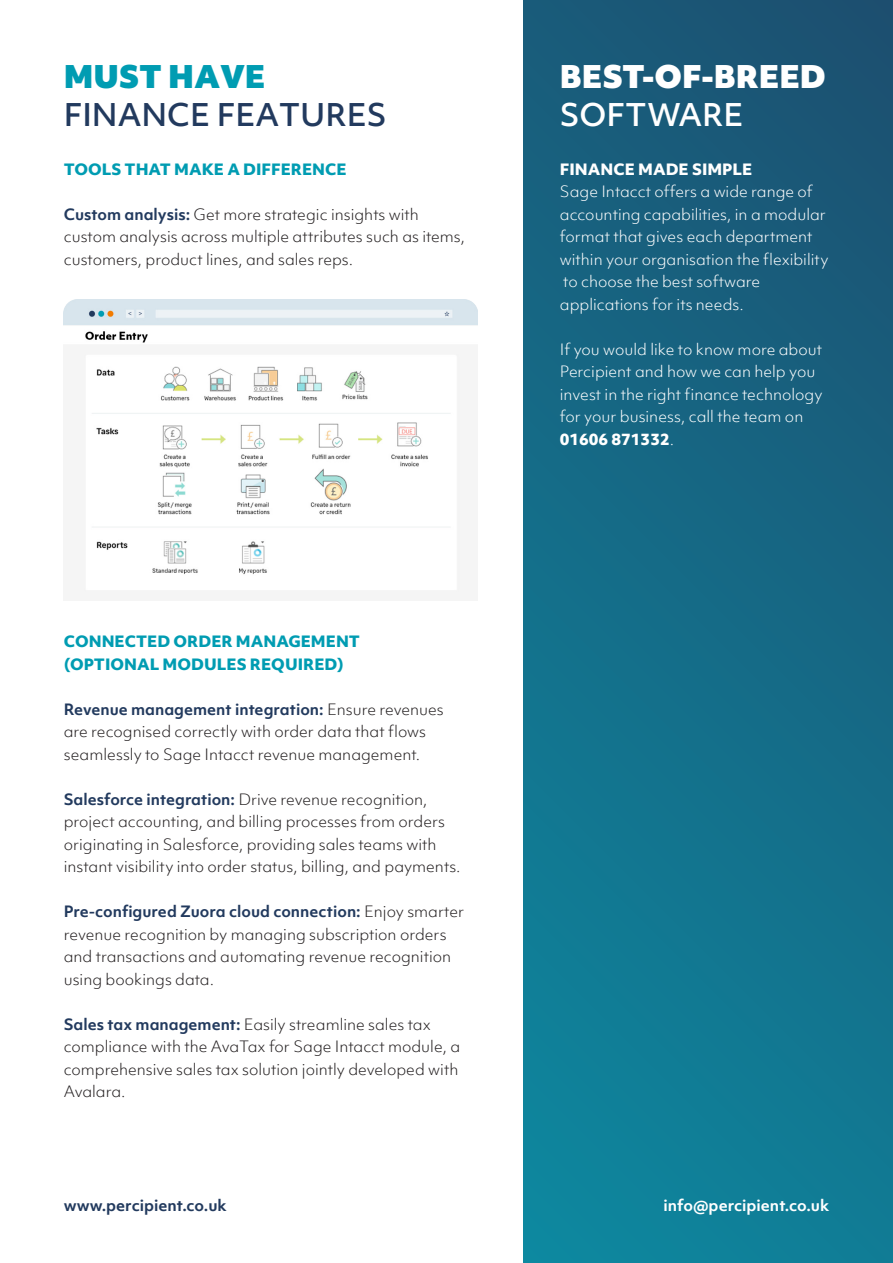
<style>
.page{position:relative;width:893px;height:1263px;background:#fff}
.page>*{position:absolute;margin:0;border:0;box-sizing:border-box;transform-origin:0 0}
.Percipient_Heading{font:500 30px/37.5px "Objektiv Mk 1";color:#223a5e}
.Percipient_Heading-2{font:900 30px/37.5px "Objektiv Mk 1";color:#fff}
.t1{font:300 15px/22.5px "Objektiv Mk 1";color:#231f20}
.Percipient_Body_Copy{font:300 15px/22.5px "Objektiv Mk 1";color:#fff}
.t2{font:800 15px "Objektiv Mk 1";color:#009cb2}
.t3{font:700 15px "Objektiv Mk 1";color:#fff}
.t4{font:700 15px "Objektiv Mk 1";color:#223a5e}
.Percipient_Subtitle_White{font:800 15px "Objektiv Mk 1";color:#fff}
.s1{font-weight:900;color:#009cb2}
.s2{font-weight:700;color:#223a5e}
.s3{font-weight:500}
.s4{font-weight:800}
</style>
<div class="page">
<div style="left:523px;top:0;width:370px;height:1263px;background:linear-gradient(to bottom,#1b5574,#0f839b)"></div>
<img style="left:64px;top:299px;width:414px;height:293px">
<p class="Percipient_Heading" style="left:64px;top:58px;width:325px"><span class="s1">MUST HAVE<br></span>FINANCE FEATURES</p>
<p class="t2" style="left:64px;top:158px;width:284px">TOOLS THAT MAKE A DIFFERENCE</p>
<p class="t1" style="left:64px;top:203px;width:403px"><span class="s2">Custom analysis:</span> Get more strategic insights with custom analysis across multiple attributes such as items, customers, product lines, and sales reps.</p>
<p class="t2" style="left:64px;top:631px;width:298px">CONNECTED ORDER MANAGEMENT</p>
<p class="t2" style="left:64px;top:653px;width:281px">(OPTIONAL MODULES REQUIRED)</p>
<p class="t1" style="left:64px;top:698px;width:382px"><span class="s2">Revenue management integration:</span> Ensure revenues are recognised correctly with order data that flows seamlessly to Sage Intacct revenue management.</p>
<p class="t1" style="left:64px;top:788px;width:398px"><span class="s2">Salesforce integration:</span> Drive revenue recognition, project accounting, and billing processes from orders originating in Salesforce, providing sales teams with instant visibility into order status, billing, and payments.</p>
<p class="t1" style="left:64px;top:900px;width:402px"><span class="s2">Pre-configured Zuora cloud connection:</span> Enjoy smarter revenue recognition by managing subscription orders and transactions and automating revenue recognition using bookings data.</p>
<p class="t1" style="left:64px;top:1013px;width:398px"><span class="s2">Sales tax management:</span> Easily streamline sales tax compliance with the AvaTax for Sage Intacct module, a comprehensive sales tax solution jointly developed with Avalara.</p>
<p class="Percipient_Heading-2" style="left:560px;top:57px;width:268px">BEST-OF-BREED<br><span class="s3">SOFTWARE</span></p>
<p class="Percipient_Subtitle_White" style="left:560px;top:158px;width:194px">FINANCE MADE SIMPLE</p>
<p class="Percipient_Body_Copy" style="left:560px;top:180px;width:270px">Sage Intacct offers a wide range of accounting capabilities, in a modular format that gives each department within your organisation the flexibility to choose the best software applications for its needs.</p>
<p class="Percipient_Body_Copy" style="left:560px;top:338px;width:264px">If you would like to know more about<br>Percipient and how we can help you invest in the right finance technology for your business, call the team on<br><span class="s4">01606 871332</span>.</p>
<p class="t4" style="left:64px;top:1195px;width:164px">www.percipient.co.uk</p>
<p class="t3" style="left:664px;top:1195px;width:167px">info@percipient.co.uk</p>
</div>
